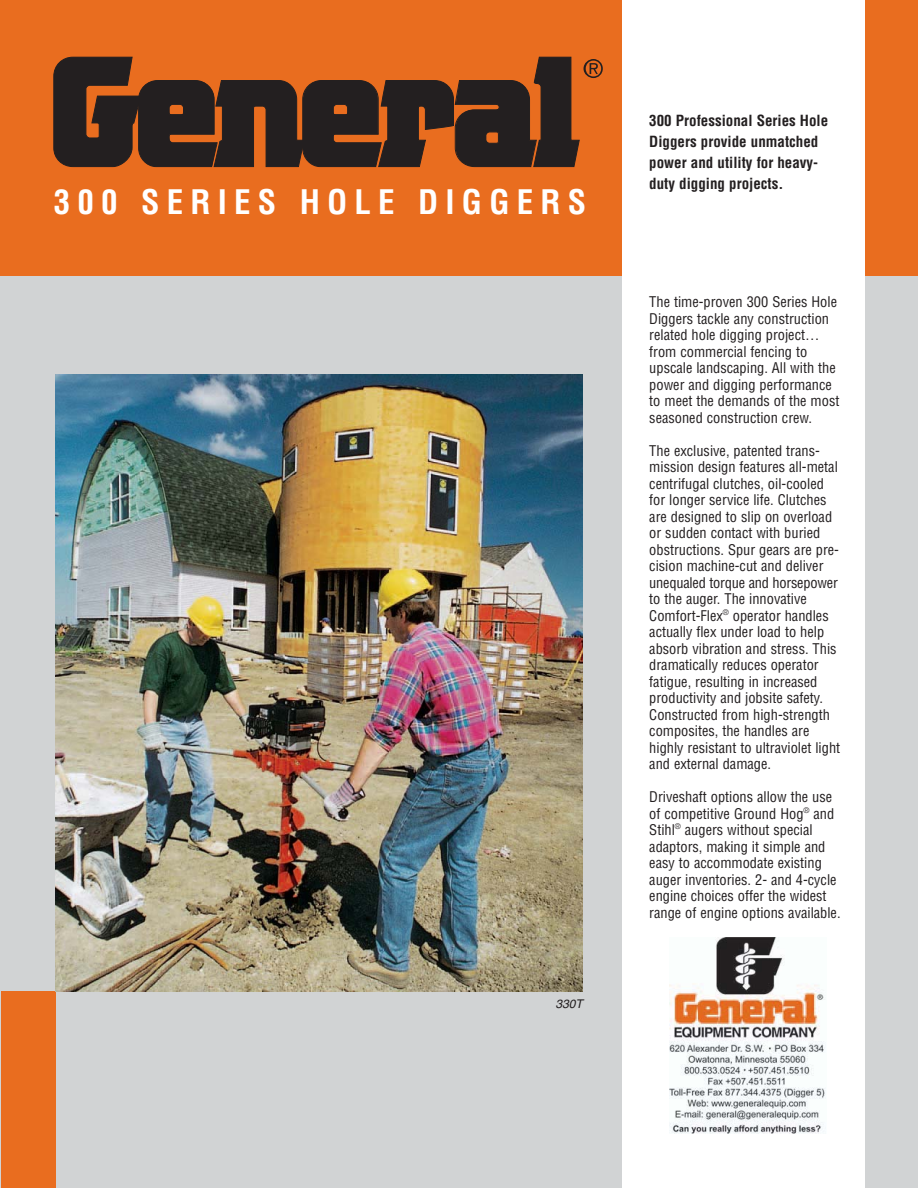
<style>
.page{position:relative;width:918px;height:1188px;background:#fff}
.page>*{position:absolute;margin:0;border:0;box-sizing:border-box;transform-origin:0 0}
.t1{font:700 condensed 33px "Helvetica";letter-spacing:.22em;color:#fff}
.t2{font:700 condensed 15px/21px "Helvetica";color:#231f20}
.t3{font:condensed 14.4px/16.5px "Helvetica";color:#231f20}
.t4{font:italic 12px "Helvetica";color:#231f20}
</style>
<div class="page">
<div style="left:0;top:271px;width:918px;height:917px;background:#d1d3d4"></div>
<div style="left:0;top:0;width:918px;height:275px;background:#e96d1f"></div>
<div style="left:622px;top:0;width:243px;height:1188px;background:#fff"></div>
<div style="left:1px;top:991px;width:54px;height:197px;background:#e96d1f"></div>
<svg style="left:54px;top:57px;width:549px;height:110px"></svg>
<div style="left:486px;top:132px;width:13px;height:11px;border:1px solid #231f20;border-radius:4px"></div>
<img style="left:670px;top:937px;width:156px;height:197px">
<img style="left:55px;top:375px;width:528px;height:616px">
<h1 class="t1" style="left:54px;top:189px;width:534px">300 SERIES HOLE DIGGERS</h1>
<p class="t4" style="left:556px;top:999px;width:29px">330T</p>
<p class="t2" style="left:649px;top:111px;width:180px">300 Professional Series Hole<br>Diggers provide unmatched power and utility for heavy&shy;duty digging projects.</p>
<p class="t3" style="left:649px;top:295px;width:192px">The time-proven 300 Series Hole<br>Diggers tackle any construction related hole digging project… from commercial fencing to upscale landscaping. All with the power and digging performance to meet the demands of the most seasoned construction crew.</p>
<p class="t3" style="left:649px;top:443px;width:192px">The exclusive, patented trans&shy;mission design features all-metal centrifugal clutches, oil-cooled for longer service life. Clutches are designed to slip on overload or sudden contact with buried obstructions. Spur gears are pre&shy;cision machine-cut and deliver unequaled torque and horsepower to the auger. The innovative<br>Comfort-Flex<sup>®</sup> operator handles actually flex under load to help absorb vibration and stress. This dramatically reduces operator fatigue, resulting in increased productivity and jobsite safety.<br>Constructed from high-strength composites, the handles are highly resistant to ultraviolet light and external damage.</p>
<p class="t3" style="left:649px;top:790px;width:193px">Driveshaft options allow the use of competitive Ground Hog<sup>®</sup> and<br>Stihl<sup>®</sup> augers without special adaptors, making it simple and easy to accommodate existing auger inventories. 2- and 4-cycle engine choices offer the widest range of engine options available.</p>
</div>
